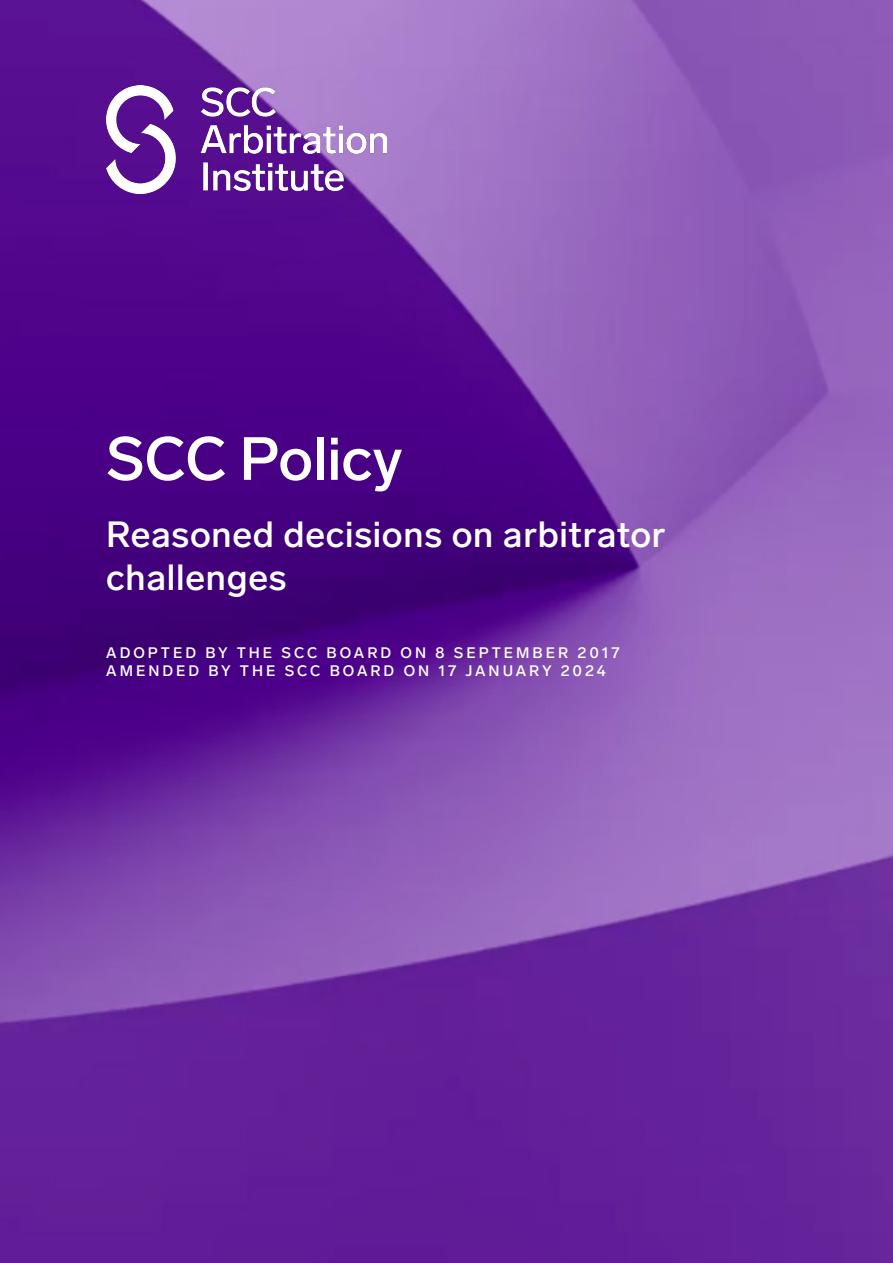
<style>
.page{position:relative;width:893px;height:1263px;background:#fff}
.page>*{position:absolute;margin:0;border:0;box-sizing:border-box;transform-origin:0 0}
.t1{font:500 60px "Lab Grotesque";color:#fff}
.t2{font:500 36px/43.2px "Lab Grotesque";letter-spacing:.02em;color:#fff}
.t3{font:500 15px "Lab Grotesque";letter-spacing:.2em;color:#fff}
</style>
<div class="page">
<img style="left:0;top:0;width:893px;height:1263px">
<img style="left:106px;top:85px;width:281px;height:108px">
<p class="t1" style="left:106px;top:418px;width:298px">SCC Policy</p>
<p class="t2" style="left:106px;top:511px;width:561px">Reasoned decisions on arbitrator challenges</p>
<p class="t3" style="left:106px;top:643px;width:515px">ADOPTED BY THE SCC BOARD ON 8 SEPTEMBER 2017</p>
<p class="t3" style="left:106px;top:661px;width:501px">AMENDED BY THE SCC BOARD ON 17 JANUARY 2024</p>
</div>
